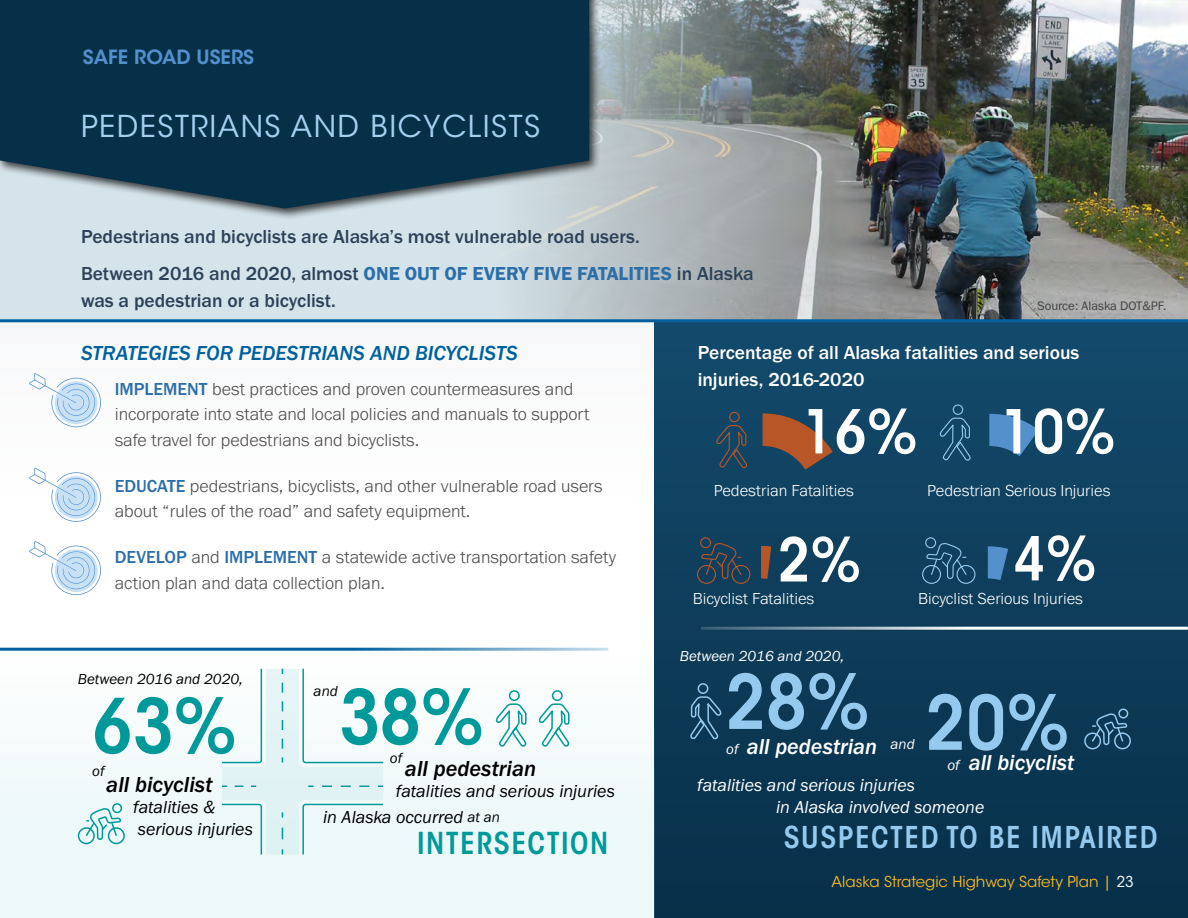
<style>
.page{position:relative;width:1188px;height:918px;background:#fff}
.page>*{position:absolute;margin:0;border:0;box-sizing:border-box;transform-origin:0 0}
.t1{font:600 condensed 75px "ITC Avant Garde Std";color:#099}
.t2{font:600 condensed 74.55px "ITC Avant Garde Std";color:#95c9ed}
.t3{font:600 condensed 60px "ITC Avant Garde Std";color:#fff}
.EA_Heading_Blue{font:30px "ITC Avant Garde Std";letter-spacing:.05em;color:#a4cfef}
.t4{font:600 condensed 30px "ITC Avant Garde Std";letter-spacing:.05em;color:#099}
.t5{font:600 condensed 29.85px "ITC Avant Garde Std";letter-spacing:.05em;color:#95c9ed}
.t6{font:22.5px "Franklin Gothic URW Med Ita";color:#000}
.t7{font:22.35px "Franklin Gothic URW Med Ita";color:#fff}
.Heading_4{font:21px "Franklin Gothic URW Med Ita";color:#00619e}
.Intro_Text{font:500 19.5px/27px "Franklin Gothic URW";color:#2d4259}
.Intro_Text-2{font:500 19.5px/27px "Franklin Gothic URW";color:#fff}
.t8{font:600 19.5px "ITC Avant Garde Std";color:#5490cc}
.Body_Text{font:300 18px/25.5px "Franklin Gothic URW";color:#4d4d4f}
.t9{font:18px/21.6px "Franklin Gothic URW Boo Ita";color:#000}
.t10{font:17.85px "Franklin Gothic URW Boo Ita";color:#fff}
.t11{font:300 16.5px "Franklin Gothic URW";color:#fff}
.t12{font:15px "ITC Avant Garde Std";color:#f7b727}
.t13{font:15px "Franklin Gothic URW Boo Ita";color:#000}
.t14{font:14.85px "Franklin Gothic URW Boo Ita";color:#fff}
.Source{font:12.75px "Franklin Gothic URW Boo";color:#414042}
.s1{font-family:"Franklin Gothic URW Dem";font-weight:400;color:#2c6fa8}
.s2{font-weight:500;color:#2c6fa8}
.s3{font-size:15px}
.s4{color:#fff}
</style>
<div class="page">
<div style="left:0;top:0;width:1188px;height:504px;background:#fbfbfc"></div>
<div style="left:0;top:0;width:1188px;height:322px;background:#d5e4ea"></div>
<div style="left:655px;top:321px;width:533px;height:597px;background:linear-gradient(to bottom,#144a6b,#072f48)"></div>
<img style="left:522px;top:0;width:666px;height:319px">
<div style="left:0;top:649px;width:654px;height:269px;background:linear-gradient(to right,#f2fafa,#f2fafa)"></div>
<svg style="left:29px;top:373px;width:72px;height:54px"></svg>
<svg style="left:29px;top:468px;width:72px;height:54px"></svg>
<svg style="left:29px;top:541px;width:72px;height:54px"></svg>
<div style="left:0;top:0;width:601px;height:220px;background:#000;opacity:.75"></div>
<svg style="left:0;top:0;width:589px;height:208px;fill:#062f48"></svg>
<hr style="left:0;top:319px;width:1188px;height:3px;background:#00619e">
<svg style="left:763px;top:413px;width:70px;height:84px"></svg>
<svg style="left:989px;top:414px;width:50px;height:84px"></svg>
<div style="left:700px;top:537px;width:11px;height:11px;border:1px solid #b85627;border-radius:50%"></div>
<div style="left:697px;top:565px;width:19px;height:19px;border:1px solid #b85627;border-radius:50%"></div>
<div style="left:731px;top:565px;width:19px;height:19px;border:1px solid #b85627;border-radius:50%"></div>
<svg style="left:701px;top:392px;width:47px;height:188px"></svg>
<div style="left:925px;top:537px;width:11px;height:11px;border:1px solid #95c9ed;border-radius:50%"></div>
<div style="left:922px;top:565px;width:19px;height:19px;border:1px solid #95c9ed;border-radius:50%"></div>
<div style="left:957px;top:565px;width:18px;height:19px;border:1px solid #95c9ed;border-radius:50%"></div>
<svg style="left:926px;top:392px;width:45px;height:188px"></svg>
<svg style="left:761px;top:546px;width:10px;height:73px"></svg>
<svg style="left:988px;top:546px;width:20px;height:73px"></svg>
<svg style="left:220px;top:667px;width:165px;height:189px"></svg>
<div style="left:112px;top:803px;width:10px;height:10px;border:2px solid #099;border-radius:50%"></div>
<div style="left:108px;top:827px;width:17px;height:17px;border:2px solid #099;border-radius:50%"></div>
<div style="left:78px;top:827px;width:17px;height:17px;border:2px solid #099;border-radius:50%"></div>
<svg style="left:84px;top:807px;width:38px;height:51px"></svg>
<div style="left:509px;top:690px;width:11px;height:11px;border:2px solid #099;border-radius:50%"></div>
<svg style="left:495px;top:703px;width:33px;height:80px"></svg>
<div style="left:552px;top:690px;width:11px;height:11px;border:2px solid #099;border-radius:50%"></div>
<svg style="left:538px;top:703px;width:33px;height:80px"></svg>
<hr style="left:0;top:648px;width:608px;height:3px;background:#00619e">
<div style="left:1118px;top:709px;width:10px;height:10px;border:1px solid #95c9ed;border-radius:50%"></div>
<div style="left:1114px;top:732px;width:17px;height:17px;border:1px solid #95c9ed;border-radius:50%"></div>
<div style="left:1084px;top:732px;width:17px;height:17px;border:1px solid #95c9ed;border-radius:50%"></div>
<svg style="left:1091px;top:712px;width:37px;height:138px"></svg>
<div style="left:698px;top:683px;width:10px;height:11px;border:1px solid #95c9ed;border-radius:50%"></div>
<svg style="left:690px;top:696px;width:32px;height:47px"></svg>
<hr style="left:701px;top:627px;width:487px;height:3px;background:#fff">
<p class="t8" style="left:83px;top:44px;width:173px">SAFE ROAD USERS</p>
<p class="EA_Heading_Blue" style="left:81px;top:108px;width:461px">PEDESTRIANS AND BICYCLISTS</p>
<p class="Intro_Text" style="left:81px;top:223px;width:560px">Pedestrians and bicyclists are Alaska’s most vulnerable road users.</p>
<p class="Intro_Text" style="left:81px;top:259px;width:674px">Between 2016 and 2020, almost <span class="s1">ONE OUT OF EVERY FIVE FATALITIES</span> in Alaska was a pedestrian or a bicyclist.</p>
<p class="Heading_4" style="left:81px;top:341px;width:438px">STRATEGIES FOR PEDESTRIANS AND BICYCLISTS</p>
<p class="Body_Text" style="left:115px;top:376px;width:476px"><span class="s2">IMPLEMENT</span> best practices and proven countermeasures and incorporate into state and local policies and manuals to support safe travel for pedestrians and bicyclists.</p>
<p class="Body_Text" style="left:115px;top:473px;width:489px"><span class="s2">EDUCATE</span> pedestrians, bicyclists, and other vulnerable road users about “rules of the road” and safety equipment.</p>
<p class="Body_Text" style="left:115px;top:544px;width:503px"><span class="s2">DEVELOP</span> and <span class="s2">IMPLEMENT</span> a statewide active transportation safety action plan and data collection plan.</p>
<p class="Source" style="left:1038px;top:298px;width:130px">Source: Alaska DOT&amp;PF.</p>
<p class="Intro_Text-2" style="left:698px;top:339px;width:383px">Percentage of all Alaska fatalities and serious injuries, 2016-2020</p>
<p class="t3" style="left:802px;top:394px;width:117px">16%</p>
<p class="t3" style="left:1000px;top:394px;width:117px">10%</p>
<p class="t11" style="left:714px;top:480px;width:142px">Pedestrian Fatalities</p>
<p class="t11" style="left:927px;top:480px;width:185px">Pedestrian Serious Injuries</p>
<p class="t3" style="left:1013px;top:521px;width:85px">4%</p>
<p class="t3" style="left:778px;top:522px;width:85px">2%</p>
<p class="t11" style="left:918px;top:588px;width:166px">Bicyclist Serious Injuries</p>
<p class="t11" style="left:693px;top:588px;width:123px">Bicyclist Fatalities</p>
<p class="t13" style="left:78px;top:669px;width:167px">Between 2016 and 2020,</p>
<p class="t13" style="left:314px;top:682px;width:26px">and</p>
<p class="t1" style="left:339px;top:670px;width:146px">38%</p>
<p class="t6" style="left:405px;top:755px;width:133px">all pedestrian</p>
<p class="t9" style="left:396px;top:780px;width:221px">fatalities and serious injuries</p>
<p class="t4" style="left:417px;top:825px;width:193px">INTERSECTION</p>
<p class="t1" style="left:92px;top:679px;width:146px">63%</p>
<p class="t6" style="left:106px;top:771px;width:108px">all bicyclist</p>
<p class="t9" style="left:133px;top:796px;width:121px">fatalities &amp; serious injuries</p>
<p class="t9" style="left:323px;top:806px;width:179px">in Alaska occurred <span class="s3">at an</span></p>
<p class="t13" style="left:390px;top:749px;width:14px">of</p>
<p class="t13" style="left:92px;top:761px;width:14px">of</p>
<p class="t14" style="left:680px;top:647px;width:166px">Between 2016 and 2020,</p>
<p class="t2" style="left:726px;top:655px;width:146px">28%</p>
<p class="t7" style="left:747px;top:733px;width:132px">all pedestrian</p>
<p class="t14" style="left:891px;top:735px;width:26px">and</p>
<p class="t10" style="left:697px;top:774px;width:219px">fatalities and serious injuries</p>
<p class="t14" style="left:726px;top:739px;width:14px">of</p>
<p class="t2" style="left:926px;top:676px;width:146px">20%</p>
<p class="t7" style="left:969px;top:750px;width:107px">all bicyclist</p>
<p class="t14" style="left:947px;top:756px;width:14px">of</p>
<p class="t10" style="left:776px;top:796px;width:210px">in Alaska involved someone</p>
<p class="t5" style="left:784px;top:819px;width:375px">SUSPECTED TO BE IMPAIRED</p>
<p class="t12" style="left:832px;top:873px;width:304px">Alaska Strategic Highway Safety Plan | <span class="s4">23</span></p>
</div>
